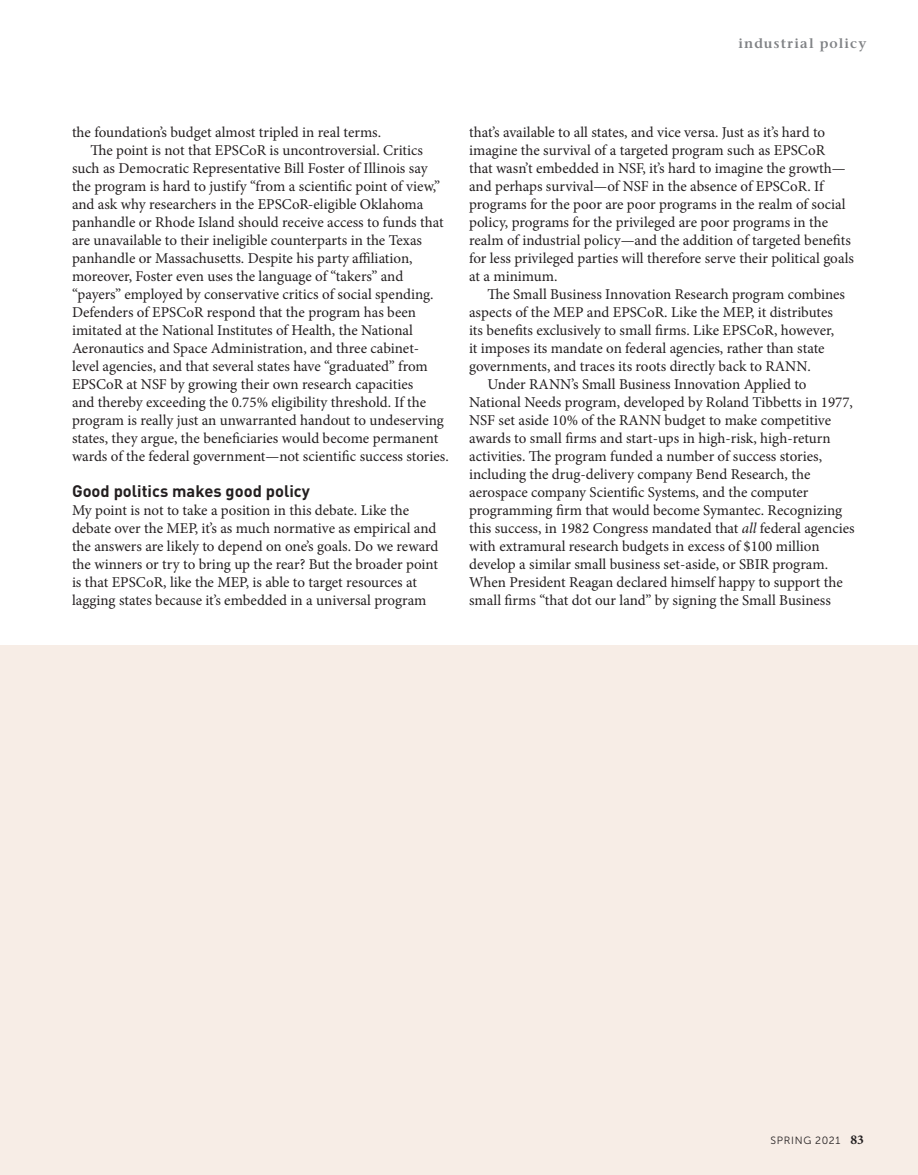
<style>
.page{position:relative;width:918px;height:1175px;background:#fff}
.page>*{position:absolute;margin:0;border:0;box-sizing:border-box;transform-origin:0 0}
.t1{font:700 16.5px "DIN";color:#231f20}
.t2{font:15px/18px "Minion Pro";color:#231f20}
.t3{font:600 13.5px "Stone Serif";letter-spacing:.09em;color:#808285}
.t4{font:10.5px "Museo Sans 300";letter-spacing:.065em;color:#231f20}
.s1{font-style:italic}
.s2{font-family:"Minion Pro";font-weight:700;font-size:13.5px}
</style>
<div class="page">
<div style="left:0;top:645px;width:918px;height:529px;background:#f7ede6"></div>
<p class="t3" style="left:738px;top:35px;width:130px">industrial policy</p>
<p class="t2" style="left:72px;top:123px;width:311px">the foundation’s budget almost tripled in real terms.</p>
<p class="t2" style="left:90px;top:141px;width:334px">The point is not that EPSCoR is uncontroversial. Critics</p>
<p class="t2" style="left:72px;top:159px;width:357px">such as Democratic Representative Bill Foster of Illinois say</p>
<p class="t2" style="left:72px;top:177px;width:370px">the program is hard to justify “from a scientific point of view,”</p>
<p class="t2" style="left:72px;top:195px;width:353px">and ask why researchers in the EPSCoR-eligible Oklahoma</p>
<p class="t2" style="left:72px;top:213px;width:373px">panhandle or Rhode Island should receive access to funds that</p>
<p class="t2" style="left:72px;top:231px;width:352px">are unavailable to their ineligible counterparts in the Texas</p>
<p class="t2" style="left:72px;top:249px;width:342px">panhandle or Massachusetts. Despite his party affiliation,</p>
<p class="t2" style="left:72px;top:267px;width:333px">moreover, Foster even uses the language of “takers” and</p>
<p class="t2" style="left:72px;top:285px;width:363px">“payers” employed by conservative critics of social spending.</p>
<p class="t2" style="left:72px;top:303px;width:346px">Defenders of EPSCoR respond that the program has been</p>
<p class="t2" style="left:72px;top:321px;width:342px">imitated at the National Institutes of Health, the National</p>
<p class="t2" style="left:72px;top:339px;width:349px">Aeronautics and Space Administration, and three cabinet-</p>
<p class="t2" style="left:72px;top:357px;width:357px">level agencies, and that several states have “graduated” from</p>
<p class="t2" style="left:72px;top:375px;width:343px">EPSCoR at NSF by growing their own research capacities</p>
<p class="t2" style="left:72px;top:393px;width:356px">and thereby exceeding the 0.75% eligibility threshold. If the</p>
<p class="t2" style="left:72px;top:411px;width:373px">program is really just an unwarranted handout to undeserving</p>
<p class="t2" style="left:72px;top:429px;width:368px">states, they argue, the beneficiaries would become permanent</p>
<p class="t2" style="left:72px;top:447px;width:378px">wards of the federal government—not scientific success stories.</p>
<p class="t1" style="left:72px;top:480px;width:239px">Good politics makes good policy</p>
<p class="t2" style="left:72px;top:501px;width:368px">My point is not to take a position in this debate. Like the debate over the MEP, it’s as much normative as empirical and the answers are likely to depend on one’s goals. Do we reward the winners or try to bring up the rear? But the broader point is that EPSCoR, like the MEP, is able to target resources at lagging states because it’s embedded in a universal program</p>
<p class="t2" style="left:469px;top:123px;width:386px">that’s available to all states, and vice versa. Just as it’s hard to imagine the survival of a targeted program such as EPSCoR<br>that wasn’t embedded in NSF, it’s hard to imagine the growth— and perhaps survival—of NSF in the absence of EPSCoR. If programs for the poor are poor programs in the realm of social policy, programs for the privileged are poor programs in the realm of industrial policy—and the addition of targeted benefits for less privileged parties will therefore serve their political goals at a minimum.</p>
<p class="t2" style="left:487px;top:285px;width:359px">The Small Business Innovation Research program combines</p>
<p class="t2" style="left:469px;top:303px;width:365px">aspects of the MEP and EPSCoR. Like the MEP, it distributes</p>
<p class="t2" style="left:469px;top:321px;width:367px">its benefits exclusively to small firms. Like EPSCoR, however,</p>
<p class="t2" style="left:469px;top:339px;width:357px">it imposes its mandate on federal agencies, rather than state</p>
<p class="t2" style="left:469px;top:357px;width:343px">governments, and traces its roots directly back to RANN.</p>
<p class="t2" style="left:487px;top:375px;width:321px">Under RANN’s Small Business Innovation Applied to</p>
<p class="t2" style="left:469px;top:393px;width:385px">National Needs program, developed by Roland Tibbetts in 1977,</p>
<p class="t2" style="left:469px;top:411px;width:364px">NSF set aside 10% of the RANN budget to make competitive</p>
<p class="t2" style="left:469px;top:429px;width:363px">awards to small firms and start-ups in high-risk, high-return</p>
<p class="t2" style="left:469px;top:447px;width:355px">activities. The program funded a number of success stories,</p>
<p class="t2" style="left:469px;top:465px;width:343px">including the drug-delivery company Bend Research, the</p>
<p class="t2" style="left:469px;top:483px;width:341px">aerospace company Scientific Systems, and the computer</p>
<p class="t2" style="left:469px;top:501px;width:375px">programming firm that would become Symantec. Recognizing</p>
<p class="t2" style="left:469px;top:519px;width:387px">this success, in 1982 Congress mandated that <span class="s1">all</span> federal agencies</p>
<p class="t2" style="left:469px;top:537px;width:352px">with extramural research budgets in excess of $100 million</p>
<p class="t2" style="left:469px;top:555px;width:360px">develop a similar small business set-aside, or SBIR program.</p>
<p class="t2" style="left:469px;top:573px;width:375px">When President Reagan declared himself happy to support the</p>
<p class="t2" style="left:469px;top:591px;width:363px">small firms “that dot our land” by signing the Small Business</p>
<p class="t4" style="left:771px;top:1135px;width:95px">SPRING 2021 <span class="s2">83</span></p>
</div>
